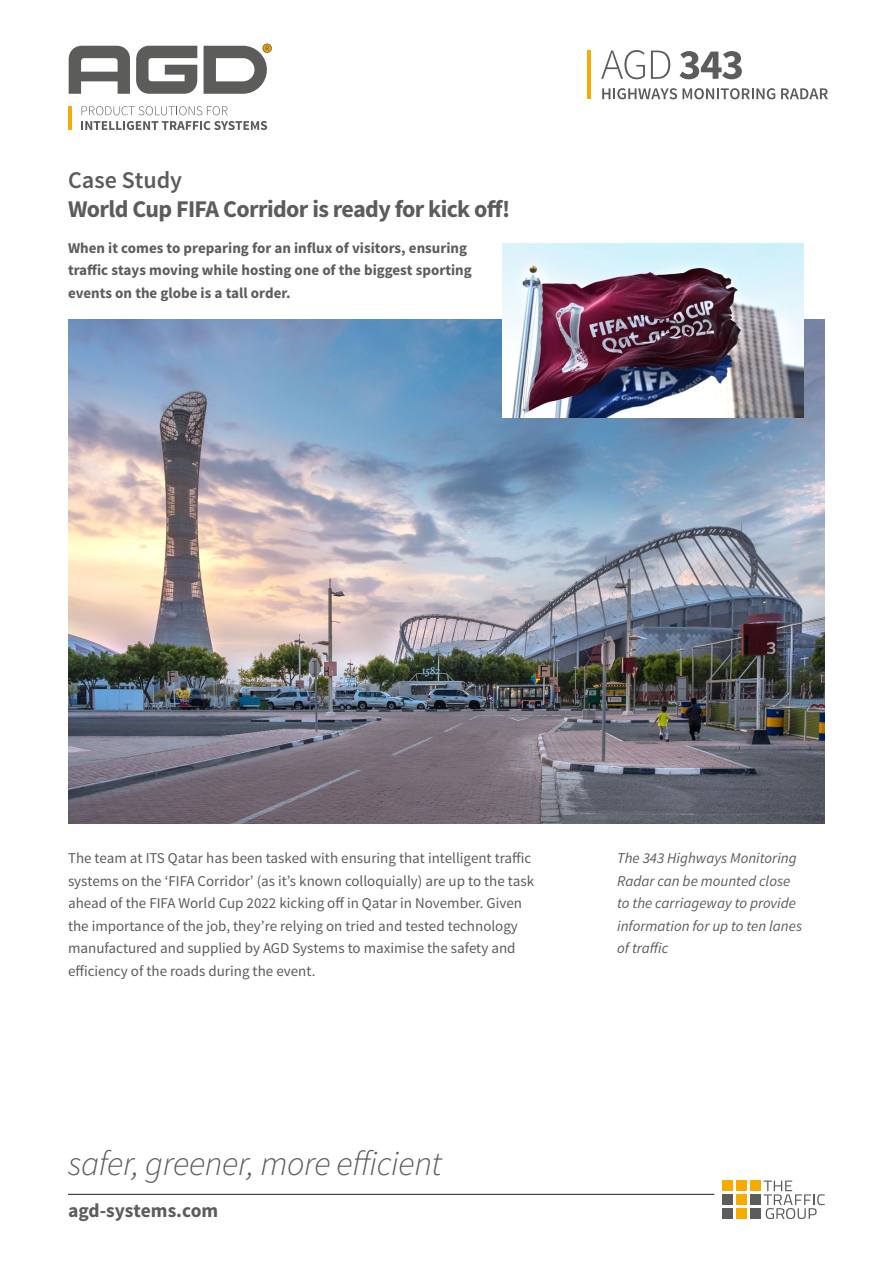
<style>
.page{position:relative;width:893px;height:1263px;background:#fff}
.page>*{position:absolute;margin:0;border:0;box-sizing:border-box;transform-origin:0 0}
.t1{font:italic 300 34.5px "Source Sans Pro";letter-spacing:-.01em;color:#5c5c5b}
.t2{font:700 24px "Source Sans Pro";letter-spacing:-.025em;color:#5c5c5b}
.t3{font:600 24px "Source Sans Pro";color:#5c5c5b}
.t4{font:700 19.5px "Source Sans Pro";color:#5c5c5b}
.t5{font:15px/22.5px "Source Sans Pro";color:#5c5c5b}
.t6{font:700 15px/22.5px "Source Sans Pro";color:#5c5c5b}
.t7{font:italic 15px/22.5px "Source Sans Pro";color:#5c5c5b}
</style>
<div class="page">
<svg style="left:601px;top:50px;width:44px;height:29px"></svg>
<svg style="left:651px;top:51px;width:19px;height:28px"></svg>
<svg style="left:602px;top:88px;width:173px;height:11px"></svg>
<svg style="left:781px;top:88px;width:47px;height:11px"></svg>
<svg style="left:680px;top:51px;width:62px;height:28px"></svg>
<hr style="left:588px;top:51px;width:3px;height:48px;background:#f8aa00">
<svg style="left:81px;top:121px;width:186px;height:9px"></svg>
<svg style="left:82px;top:106px;width:146px;height:9px"></svg>
<svg style="left:204px;top:44px;width:68px;height:50px"></svg>
<svg style="left:69px;top:46px;width:61px;height:48px"></svg>
<svg style="left:136px;top:46px;width:61px;height:48px"></svg>
<hr style="left:69px;top:106px;width:3px;height:24px;background:#f8aa00">
<div style="left:722px;top:1180px;width:11px;height:11px;background:#f8aa00"></div>
<div style="left:736px;top:1180px;width:11px;height:11px;background:#f8aa00"></div>
<div style="left:750px;top:1180px;width:10px;height:11px;background:#f8aa00"></div>
<div style="left:722px;top:1194px;width:11px;height:11px;background:#5c5c5b"></div>
<div style="left:736px;top:1194px;width:11px;height:11px;background:#f8aa00"></div>
<div style="left:750px;top:1194px;width:10px;height:11px;background:#5c5c5b"></div>
<div style="left:722px;top:1208px;width:11px;height:11px;background:#5c5c5b"></div>
<div style="left:736px;top:1208px;width:11px;height:11px;background:#f8aa00"></div>
<div style="left:750px;top:1208px;width:10px;height:11px;background:#5c5c5b"></div>
<svg style="left:764px;top:1180px;width:61px;height:39px"></svg>
<hr style="left:68px;top:1194px;width:646px;height:1px;background:#1d1d1b">
<img style="left:68px;top:319px;width:757px;height:505px">
<img style="left:503px;top:243px;width:300px;height:175px">
<h2 class="t3" style="left:68px;top:165px;width:116px">Case Study</h2>
<h2 class="t2" style="left:68px;top:194px;width:444px">World Cup FIFA Corridor is ready for kick off!</h2>
<p class="t6" style="left:68px;top:237px;width:405px">When it comes to preparing for an influx of visitors, ensuring traffic stays moving while hosting one of the biggest sporting events on the globe is a tall order.</p>
<p class="t5" style="left:68px;top:847px;width:468px">The team at ITS Qatar has been tasked with ensuring that intelligent traffic systems on the ‘FIFA Corridor’ (as it’s known colloquially) are up to the task ahead of the FIFA World Cup 2022 kicking off in Qatar in November. Given the importance of the job, they’re relying on tried and tested technology manufactured and supplied by AGD Systems to maximise the safety and efficiency of the roads during the event.</p>
<h1 class="t1" style="left:68px;top:1143px;width:375px">safer, greener, more efficient</h1>
<h3 class="t4" style="left:68px;top:1197px;width:152px">agd-systems.com</h3>
<p class="t7" style="left:617px;top:847px;width:186px">The 343 Highways Monitoring<br>Radar can be mounted close to the carriageway to provide information for up to ten lanes of traffic</p>
</div>
